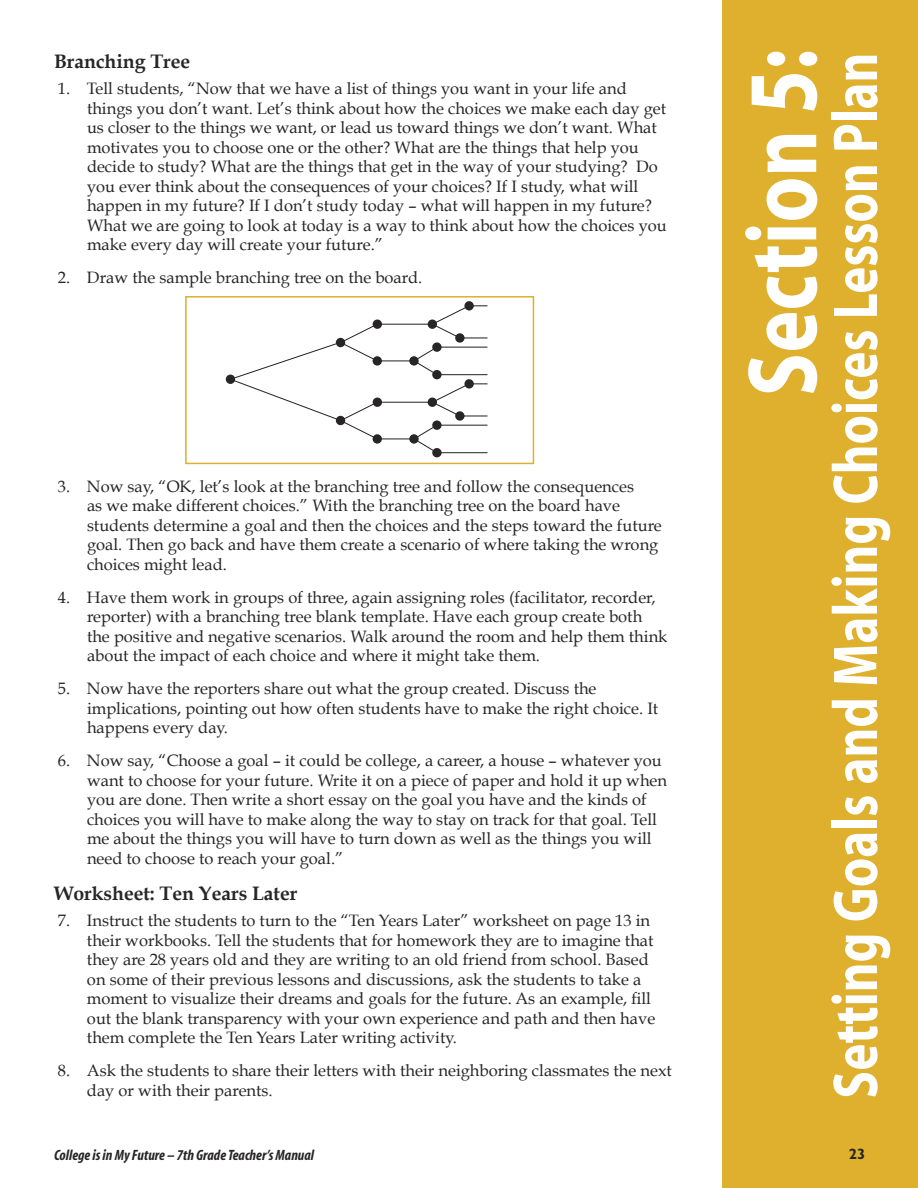
<style>
.page{position:relative;width:918px;height:1188px;background:#fff}
.page>*{position:absolute;margin:0;border:0;box-sizing:border-box;transform-origin:0 0}
.t1{font:700 99.3px "Myriad";color:#fff;scale:.8 1}
.t2{font:700 63.75px "Myriad";color:#fff;scale:.8 1}
.t3{font:700 19.5px "Book Antiqua";letter-spacing:-.005em;color:#272525}
.t4{font:16.5px/19.5px "Book Antiqua";color:#272525}
.t5{font:italic 700 condensed 15px "Myriad";color:#272525}
.t6{font:700 15px "Gill Sans";color:#272525}
</style>
<div class="page">
<div style="left:722px;top:0;width:196px;height:1188px;background:#deb02e"></div>
<div style="left:226px;top:375px;width:9px;height:9px;background:#272525;border-radius:50%"></div>
<svg style="left:464px;top:301px;width:10px;height:10px"></svg>
<div style="left:432px;top:448px;width:10px;height:9px;background:#272525;border-radius:50%"></div>
<svg style="left:229px;top:304px;width:258px;height:150px"></svg>
<hr style="left:437px;top:452px;width:50px;height:1px;background:#272525">
<div style="left:185px;top:296px;width:349px;height:168px;border:2px solid #deb02e"></div>
<p class="t3" style="left:54px;top:50px;width:138px">Branching Tree</p>
<p class="t4" style="left:87px;top:79px;width:581px;text-indent:-29px">1. Tell students, “Now that we have a list of things you want in your life and things you don’t want. Let’s think about how the choices we make each day get us closer to the things we want, or lead us toward things we don’t want. What motivates you to choose one or the other? What are the things that help you decide to study? What are the things that get in the way of your studying? Do you ever think about the consequences of your choices? If I study, what will happen in my future? If I don’t study today – what will happen in my future?<br>What we are going to look at today is a way to think about how the choices you make every day will create your future.”</p>
<p class="t4" style="left:58px;top:268px;width:366px">2. Draw the sample branching tree on the board.</p>
<p class="t4" style="left:87px;top:477px;width:576px;text-indent:-29px">3. Now say, “OK, let’s look at the branching tree and follow the consequences<br>as we make different choices.” With the branching tree on the board have students determine a goal and then the choices and the steps toward the future goal. Then go back and have them create a scenario of where taking the wrong choices might lead.</p>
<p class="t4" style="left:87px;top:588px;width:582px;text-indent:-29px">4. Have them work in groups of three, again assigning roles (facilitator, recorder, reporter) with a branching tree blank template. Have each group create both the positive and negative scenarios. Walk around the room and help them think about the impact of each choice and where it might take them.</p>
<p class="t4" style="left:87px;top:679px;width:573px;text-indent:-29px">5. Now have the reporters share out what the group created. Discuss the implications, pointing out how often students have to make the right choice. It happens every day.</p>
<p class="t4" style="left:87px;top:751px;width:582px;text-indent:-29px">6. Now say, “Choose a goal – it could be college, a career, a house – whatever you want to choose for your future. Write it on a piece of paper and hold it up when you are done. Then write a short essay on the goal you have and the kinds of choices you will have to make along the way to stay on track for that goal. Tell me about the things you will have to turn down as well as the things you will need to choose to reach your goal.”</p>
<p class="t3" style="left:54px;top:882px;width:245px">Worksheet: Ten Years Later</p>
<p class="t4" style="left:87px;top:911px;width:570px;text-indent:-29px">7. Instruct the students to turn to the “Ten Years Later” worksheet on page 13 in their workbooks. Tell the students that for homework they are to imagine that they are 28 years old and they are writing to an old friend from school. Based on some of their previous lessons and discussions, ask the students to take a moment to visualize their dreams and goals for the future. As an example, fill out the blank transparency with your own experience and path and then have them complete the Ten Years Later writing activity.</p>
<p class="t4" style="left:87px;top:1061px;width:586px;text-indent:-29px">8. Ask the students to share their letters with their neighboring classmates the next day or with their parents.</p>
<h1 class="t1" style="left:732px;top:396px;width:435px;rotate:-90deg">Section 5:</h1>
<h2 class="t2" style="left:823px;top:1099px;width:1309px;rotate:-90deg">Setting Goals and Making Choices Lesson Plan</h2>
<p class="t5" style="left:54px;top:1148px;width:262px">College is in My Future – 7th Grade Teacher’s Manual</p>
<p class="t6" style="left:849px;top:1145px;width:18px">23</p>
</div>
